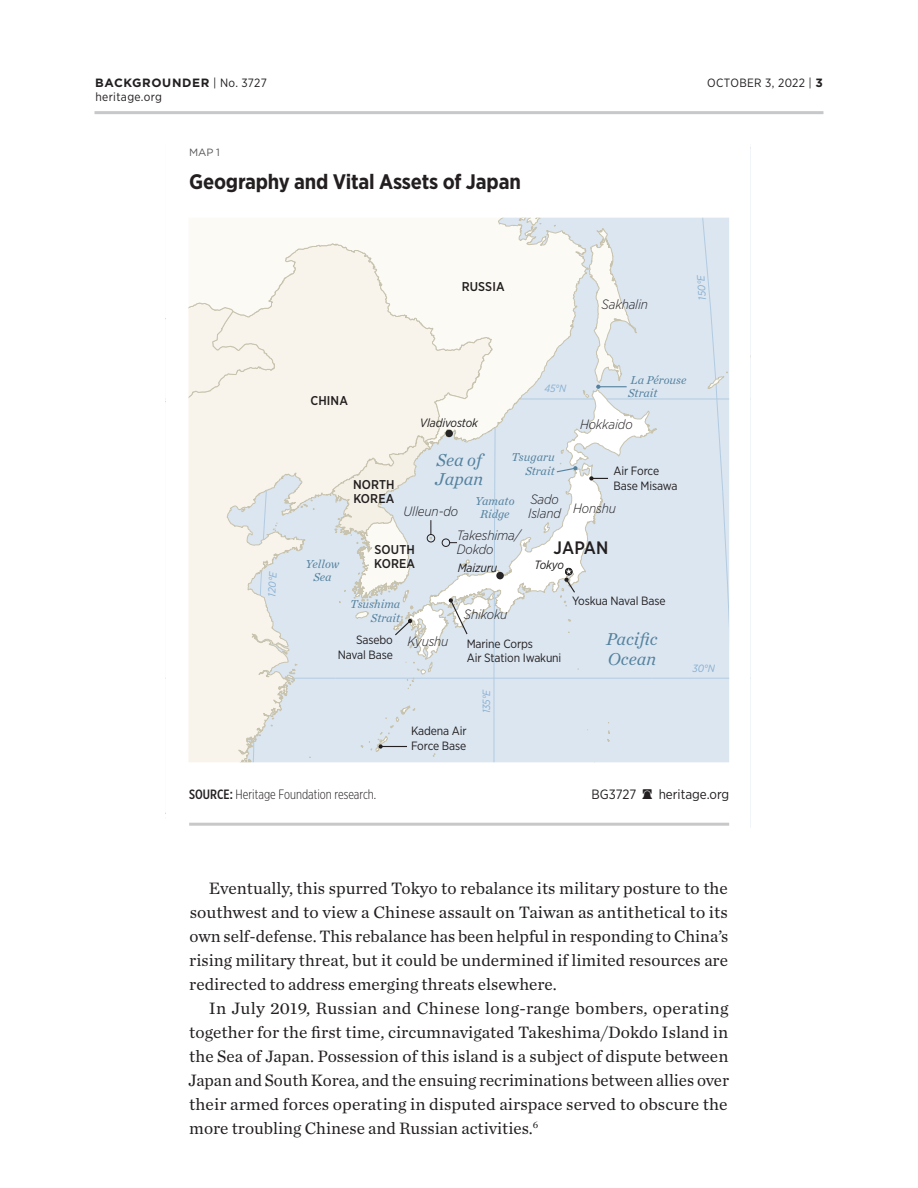
<style>
.page{position:relative;width:918px;height:1188px;background:#fff}
.page>*{position:absolute;margin:0;border:0;box-sizing:border-box;transform-origin:0 0}
.t1{font:700 21px "Gotham Narrow";letter-spacing:-.01em;color:#231f20}
.t2{font:italic 18px/19.5px "Chronicle Text G1";letter-spacing:.005em;color:#54819d}
.t3{font:500 18px "Gotham Narrow";color:#231f20}
.Body_Text{font:17.25px/24px "Chronicle Text G1";color:#231f20;text-align:justify}
.t4{font:italic 300 13.5px/14.2px "Gotham Narrow";letter-spacing:-.01em;color:#231f20}
.t5{font:300 13.5px "Gotham X Narrow";color:#231f20}
.t6{font:13.5px "Gotham Narrow";color:#231f20}
.t7{font:500 12.75px/14.2px "Gotham Narrow";letter-spacing:.01em;color:#231f20}
.t8{font:12px/14.2px "Gotham Narrow";letter-spacing:-.01em;color:#231f20}
.t9{font:italic 12px/13.5px "Chronicle Text G1";letter-spacing:.005em;color:#54819d;text-align:center}
.t10{font:italic 12px "Gotham Narrow";letter-spacing:-.01em;color:#231f20}
.t11{font:700 12px "Gotham";letter-spacing:.05em;color:#231f20}
.t12{font:12px "Gotham Narrow";letter-spacing:.03em;color:#231f20}
.t13{font:italic 10.5px "Gotham Narrow";color:#88afd0}
.t14{font:10.5px "Gotham";color:#57585a}
.s1{font-family:"Gotham Narrow";font-weight:400}
.s2{font-family:"Gotham";font-weight:700}
.s3{font-weight:500}
.s4{font-family:"THF";font-size:9.75px}
</style>
<div class="page">
<hr style="left:94px;top:111px;width:730px;height:3px;background:#c7c8ca">
<svg style="left:188px;top:147px;width:563px;height:681px"></svg>
<hr style="left:189px;top:823px;width:540px;height:3px;background:#c7c8ca">
<svg style="left:448px;top:598px;width:21px;height:38px"></svg>
<p class="t11" style="left:95px;top:75px;width:173px">BACKGROUNDER <span class="s1">| No. 3727</span></p>
<p class="t12" style="left:707px;top:75px;width:117px">Octo ber 3, 2022 | <span class="s2">3</span></p>
<p class="t8" style="left:95px;top:90px;width:68px">heritage.org</p>
<p class="t14" style="left:189px;top:146px;width:32px">MAP 1</p>
<p class="t1" style="left:189px;top:169px;width:333px">Geography and Vital Assets of Japan</p>
<p class="t13" style="left:265px;top:596px;width:26px;rotate:-87deg">120°E</p>
<p class="t7" style="left:462px;top:280px;width:44px">RUSSIA</p>
<p class="t4" style="left:602px;top:297px;width:48px">Sakhalin</p>
<p class="t13" style="left:696px;top:300px;width:26px;rotate:-94deg">150°E</p>
<p class="t7" style="left:310px;top:393px;width:39px">CHINA</p>
<p class="t7" style="left:353px;top:477px;width:43px">NORTH<br>KOREA</p>
<p class="t10" style="left:420px;top:415px;width:60px">Vladivostok</p>
<p class="t2" style="left:435px;top:449px;width:49px">Sea of<br>Japan</p>
<p class="t13" style="left:544px;top:382px;width:23px">45°N</p>
<p class="t9" style="left:511px;top:450px;width:45px;text-align:right">Tsugaru<br>Strait</p>
<p class="t9" style="left:628px;top:372px;width:60px;text-align:left">La Pérouse<br>Strait</p>
<p class="t4" style="left:580px;top:416px;width:54px">Hokkaido</p>
<p class="t8" style="left:614px;top:464px;width:65px">Air Force<br>Base Misawa</p>
<p class="t4" style="left:404px;top:504px;width:56px">Ulleun-do</p>
<p class="t9" style="left:475px;top:493px;width:41px">Yamato<br>Ridge</p>
<p class="t4" style="left:528px;top:492px;width:34px">Sado<br>Island</p>
<p class="t4" style="left:573px;top:501px;width:44px">Honshu</p>
<p class="t9" style="left:305px;top:556px;width:35px">Yellow<br>Sea</p>
<p class="t4" style="left:457px;top:528px;width:65px">Takeshima/<br>Dokdo</p>
<p class="t7" style="left:374px;top:542px;width:42px">SOUTH<br>KOREA</p>
<p class="t3" style="left:554px;top:536px;width:56px">JAPAN</p>
<p class="t10" style="left:458px;top:560px;width:41px">Maizuru</p>
<p class="t10" style="left:535px;top:557px;width:31px">Tokyo</p>
<p class="t9" style="left:350px;top:597px;width:52px;text-align:right">Tsushima<br>Strait</p>
<p class="t4" style="left:464px;top:606px;width:45px">Shikoku</p>
<p class="t8" style="left:572px;top:593px;width:95px">Yoskua Naval Base</p>
<p class="t8" style="left:338px;top:633px;width:57px;text-align:right">Sasebo<br>Naval Base</p>
<p class="t4" style="left:408px;top:634px;width:42px">Kyushu</p>
<p class="t8" style="left:467px;top:636px;width:96px">Marine Corps<br>Air Station Iwakuni</p>
<p class="t13" style="left:480px;top:713px;width:26px;rotate:-90deg">135°E</p>
<p class="t8" style="left:411px;top:724px;width:57px">Kadena Air<br>Force Base</p>
<p class="t2" style="left:606px;top:628px;width:53px">Pacific<br>Ocean</p>
<p class="t13" style="left:692px;top:662px;width:24px">30°N</p>
<p class="t5" style="left:189px;top:786px;width:189px"><span class="s3">SOURCE:</span> Heritage Foundation research.</p>
<p class="t6" style="left:592px;top:786px;width:139px">BG3727 <span class="s4">A</span> heritage.org</p>
<p class="Body_Text" style="left:189px;top:875px;width:541px;text-indent:20px">Eventually, this spurred Tokyo to rebalance its military posture to the southwest and to view a Chinese assault on Taiwan as antithetical to its own self-defense. This rebalance has been helpful in responding to China’s rising military threat, but it could be undermined if limited resources are redirected to address emerging threats elsewhere.</p>
<p class="Body_Text" style="left:188px;top:995px;width:543px;text-indent:21px">In July 2019, Russian and Chinese long-range bombers, operating together for the first time, circumnavigated Takeshima/Dokdo Island in the Sea of Japan. Possession of this island is a subject of dispute between Japan and South Korea, and the ensuing recriminations between allies over their armed forces operating in disputed airspace served to obscure the more troubling Chinese and Russian activities.<sup>6</sup></p>
</div>
